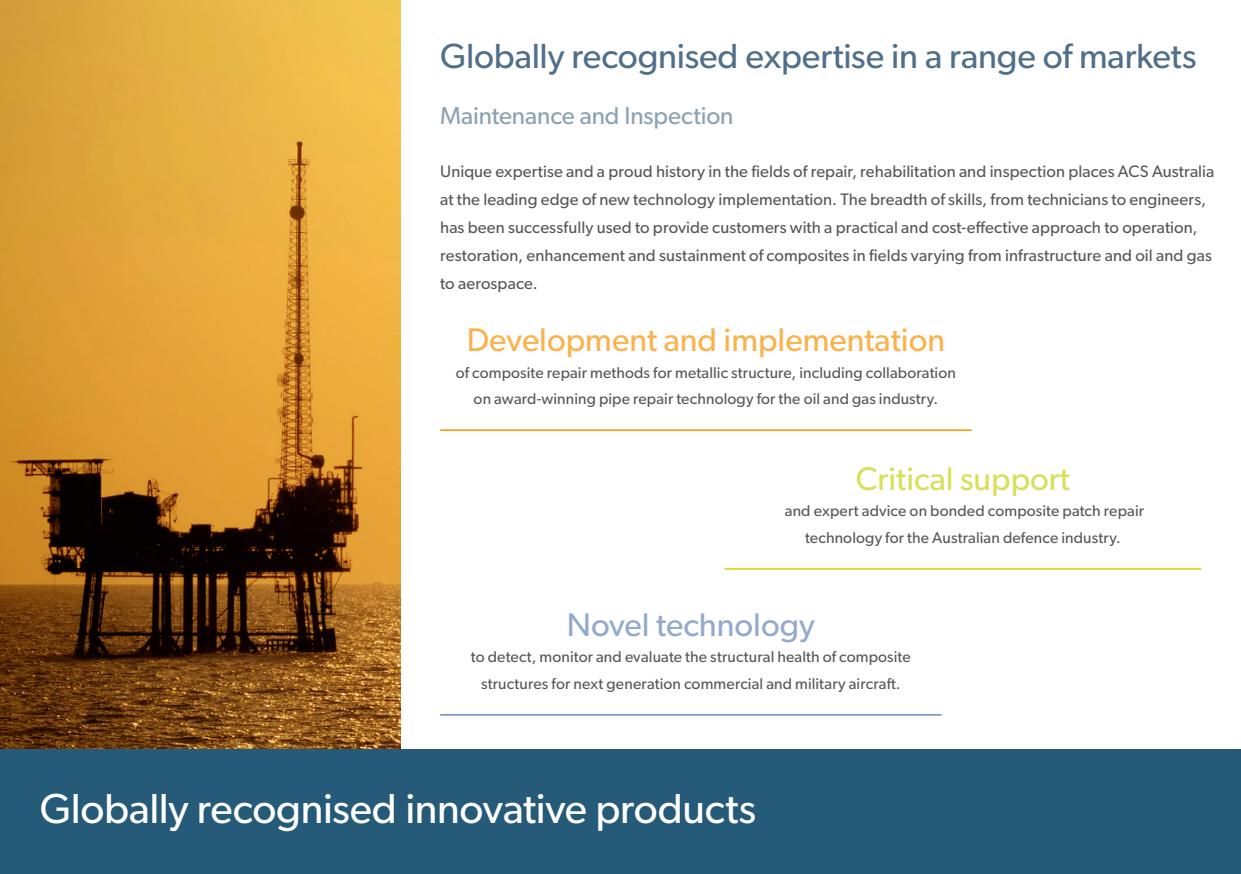
<style>
.page{position:relative;width:1241px;height:874px;background:#fff}
.page>*{position:absolute;margin:0;border:0;box-sizing:border-box;transform-origin:0 0}
.Panel_Heading{font:42px "Gibson";letter-spacing:-.01em;color:#fff}
.Page_Headling{font:35px "Gibson";letter-spacing:-.005em;color:#4f6f8a}
.t1{font:32.73px "Gibson";color:#fbb24c}
.t2{font:32.73px "Gibson";color:#d6e05a}
.t3{font:32.73px "Gibson";color:#93aaca}
.Subhead{font:24.5px "Gibson";letter-spacing:-.005em;color:#8ca1b2}
.Body_Copy{font:16.62px/28px "Gibson";letter-spacing:.005em;color:#57585a}
.Body_Copy-2{font:15.58px/26.8px "Gibson";letter-spacing:.01em;color:#57585a;text-align:center}
</style>
<div class="page">
<img style="left:0;top:0;width:400px;height:749px">
<hr style="left:440px;top:429px;width:531px;height:2px;background:#f8a11c">
<hr style="left:724px;top:567px;width:476px;height:2px;background:#cddb28">
<hr style="left:440px;top:713px;width:501px;height:2px;background:#7d9abf">
<div style="left:0;top:749px;width:1240px;height:124px;background:#255a78"></div>
<p class="Page_Headling" style="left:440px;top:35px;width:757px">Globally recognised expertise in a range of markets</p>
<p class="Subhead" style="left:440px;top:101px;width:295px">Maintenance and Inspection</p>
<p class="Body_Copy" style="left:440px;top:157px;width:775px">Unique expertise and a proud history in the fields of repair, rehabilitation and inspection places ACS Australia at the leading edge of new technology implementation. The breadth of skills, from technicians to engineers, has been successfully used to provide customers with a practical and cost-effective approach to operation, restoration, enhancement and sustainment of composites in fields varying from infrastructure and oil and gas to aerospace.</p>
<p class="t1" style="left:466px;top:320px;width:480px">Development and implementation</p>
<p class="Body_Copy-2" style="left:456px;top:358px;width:501px">of composite repair methods for metallic structure, including collaboration on award-winning pipe repair technology for the oil and gas industry.</p>
<p class="t2" style="left:855px;top:458px;width:216px">Critical support</p>
<p class="Body_Copy-2" style="left:784px;top:497px;width:360px">and expert advice on bonded composite patch repair technology for the Australian defence industry.</p>
<p class="t3" style="left:566px;top:604px;width:249px">Novel technology</p>
<p class="Body_Copy-2" style="left:471px;top:643px;width:441px">to detect, monitor and evaluate the structural health of composite structures for next generation commercial and military aircraft.</p>
<p class="Panel_Heading" style="left:40px;top:783px;width:718px">Globally recognised innovative products</p>
</div>
